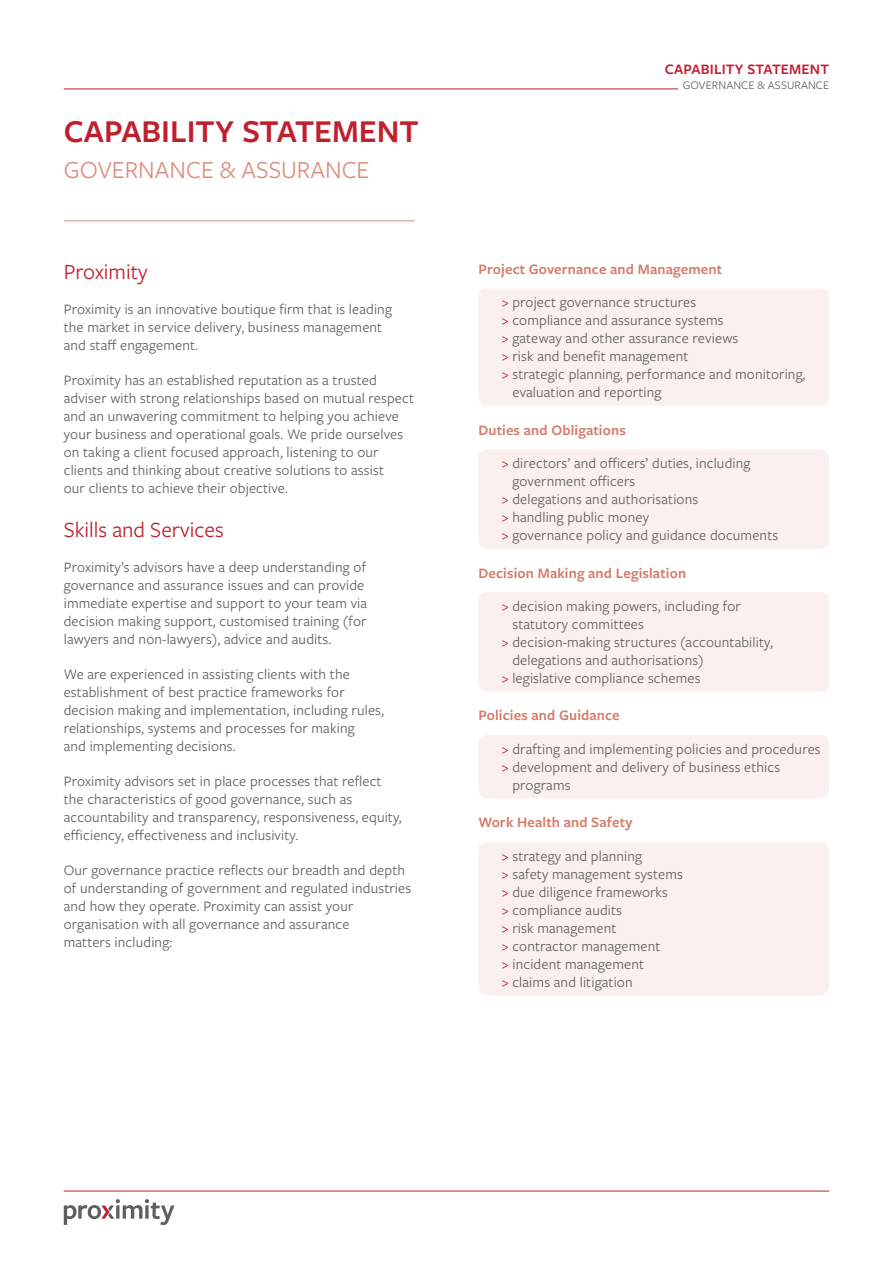
<style>
.page{position:relative;width:893px;height:1263px;background:#fff}
.page>*{position:absolute;margin:0;border:0;box-sizing:border-box;transform-origin:0 0}
.Prox_title{font:600 33px "Freight Sans Pro";color:#c01f2e}
.Prox_title_sub{font:25.5px "Freight Sans Pro";color:#dc8e7d}
.Prox_heading{font:22.5px "Freight Sans Pro";color:#c01f2e}
.Prox_body{font:15px/18px "Freight Sans Pro";letter-spacing:.01em;color:#5f5f5f}
.Prox_subhead{font:600 15px "Freight Sans Pro";letter-spacing:.01em;color:#d57b69}
.t1{font:600 15px "Freight Sans Pro";letter-spacing:.01em;color:#c01f2e}
.t2{font:12px "Freight Sans Pro";letter-spacing:.01em;color:#5f5f5f}
.s1{color:#c01f2e}
</style>
<div class="page">
<hr style="left:64px;top:1191px;width:765px;height:1px;background:#c01f2e">
<svg style="left:64px;top:1199px;width:110px;height:26px"></svg>
<hr style="left:64px;top:89px;width:680px;height:1px;background:#c01f2e">
<div style="left:478px;top:288px;width:351px;height:118px;background:#faf1ee;border-radius:9px"></div>
<div style="left:478px;top:449px;width:351px;height:100px;background:#faf1ee;border-radius:9px"></div>
<div style="left:478px;top:592px;width:351px;height:99px;background:#faf1ee;border-radius:9px"></div>
<div style="left:478px;top:735px;width:351px;height:63px;background:#faf1ee;border-radius:9px"></div>
<div style="left:478px;top:842px;width:351px;height:153px;background:#faf1ee;border-radius:9px"></div>
<hr style="left:64px;top:220px;width:351px;height:1px;background:#dc8e7d">
<p class="Prox_title" style="left:64px;top:109px;width:357px">CAPABILITY STATEMENT</p>
<p class="Prox_title_sub" style="left:64px;top:153px;width:307px">GOVERNANCE &amp; ASSURANCE</p>
<p class="Prox_heading" style="left:64px;top:256px;width:85px">Proximity</p>
<p class="Prox_body" style="left:64px;top:299px;width:330px">Proximity is an innovative boutique firm that is leading the market in service delivery, business management and staff engagement.</p>
<p class="Prox_body" style="left:64px;top:370px;width:352px">Proximity has an established reputation as a trusted adviser with strong relationships based on mutual respect and an unwavering commitment to helping you achieve your business and operational goals. We pride ourselves on taking a client focused approach, listening to our clients and thinking about creative solutions to assist<br>our clients to achieve their objective.</p>
<p class="Prox_heading" style="left:64px;top:515px;width:162px">Skills and Services</p>
<p class="Prox_body" style="left:64px;top:557px;width:305px">Proximity’s advisors have a deep understanding of governance and assurance issues and can provide immediate expertise and support to your team via decision making support, customised training (for lawyers and non-lawyers), advice and audits.</p>
<p class="Prox_body" style="left:64px;top:664px;width:322px">We are experienced in assisting clients with the establishment of best practice frameworks for decision making and implementation, including rules, relationships, systems and processes for making<br>and implementing decisions.</p>
<p class="Prox_body" style="left:64px;top:771px;width:339px">Proximity advisors set in place processes that reflect the characteristics of good governance, such as accountability and transparency, responsiveness, equity, efficiency, effectiveness and inclusivity.</p>
<p class="Prox_body" style="left:64px;top:860px;width:349px">Our governance practice reflects our breadth and depth of understanding of government and regulated industries and how they operate. Proximity can assist your organisation with all governance and assurance<br>matters including:</p>
<p class="t1" style="left:665px;top:59px;width:166px">CAPABILITY STATEMENT</p>
<p class="t2" style="left:683px;top:77px;width:148px">GOVERNANCE &amp; ASSURANCE</p>
<p class="Prox_subhead" style="left:478px;top:259px;width:245px">Project Governance and Management</p>
<p class="Prox_body" style="left:502px;top:293px;width:196px"><span class="s1">&gt;</span> project governance structures</p>
<p class="Prox_body" style="left:502px;top:311px;width:223px"><span class="s1">&gt;</span> compliance and assurance systems</p>
<p class="Prox_body" style="left:502px;top:329px;width:238px"><span class="s1">&gt;</span> gateway and other assurance reviews</p>
<p class="Prox_body" style="left:502px;top:347px;width:188px"><span class="s1">&gt;</span> risk and benefit management</p>
<p class="Prox_body" style="left:512px;top:365px;width:294px;text-indent:-11px"><span class="s1">&gt;</span> strategic planning, performance and monitoring, evaluation and reporting</p>
<p class="Prox_subhead" style="left:478px;top:420px;width:149px">Duties and Obligations</p>
<p class="Prox_body" style="left:512px;top:453px;width:240px;text-indent:-11px"><span class="s1">&gt;</span> directors’ and officers’ duties, including government officers</p>
<p class="Prox_body" style="left:502px;top:489px;width:198px"><span class="s1">&gt;</span> delegations and authorisations</p>
<p class="Prox_body" style="left:502px;top:507px;width:149px"><span class="s1">&gt;</span> handling public money</p>
<p class="Prox_body" style="left:502px;top:525px;width:278px"><span class="s1">&gt;</span> governance policy and guidance documents</p>
<p class="Prox_subhead" style="left:478px;top:562px;width:209px">Decision Making and Legislation</p>
<p class="Prox_body" style="left:512px;top:596px;width:230px;text-indent:-11px"><span class="s1">&gt;</span> decision making powers, including for statutory committees</p>
<p class="Prox_body" style="left:512px;top:632px;width:262px;text-indent:-11px"><span class="s1">&gt;</span> decision-making structures (accountability, delegations and authorisations)</p>
<p class="Prox_body" style="left:502px;top:668px;width:200px"><span class="s1">&gt;</span> legislative compliance schemes</p>
<p class="Prox_subhead" style="left:478px;top:705px;width:143px">Policies and Guidance</p>
<p class="Prox_body" style="left:502px;top:739px;width:320px"><span class="s1">&gt;</span> drafting and implementing policies and procedures</p>
<p class="Prox_body" style="left:512px;top:757px;width:269px;text-indent:-11px"><span class="s1">&gt;</span> development and delivery of business ethics programs</p>
<p class="Prox_subhead" style="left:478px;top:812px;width:156px">Work Health and Safety</p>
<p class="Prox_body" style="left:502px;top:846px;width:142px"><span class="s1">&gt;</span> strategy and planning</p>
<p class="Prox_body" style="left:502px;top:864px;width:183px"><span class="s1">&gt;</span> safety management systems</p>
<p class="Prox_body" style="left:502px;top:882px;width:168px"><span class="s1">&gt;</span> due diligence frameworks</p>
<p class="Prox_body" style="left:502px;top:900px;width:122px"><span class="s1">&gt;</span> compliance audits</p>
<p class="Prox_body" style="left:502px;top:918px;width:116px"><span class="s1">&gt;</span> risk management</p>
<p class="Prox_body" style="left:502px;top:936px;width:160px"><span class="s1">&gt;</span> contractor management</p>
<p class="Prox_body" style="left:502px;top:954px;width:144px"><span class="s1">&gt;</span> incident management</p>
<p class="Prox_body" style="left:502px;top:972px;width:132px"><span class="s1">&gt;</span> claims and litigation</p>
</div>
